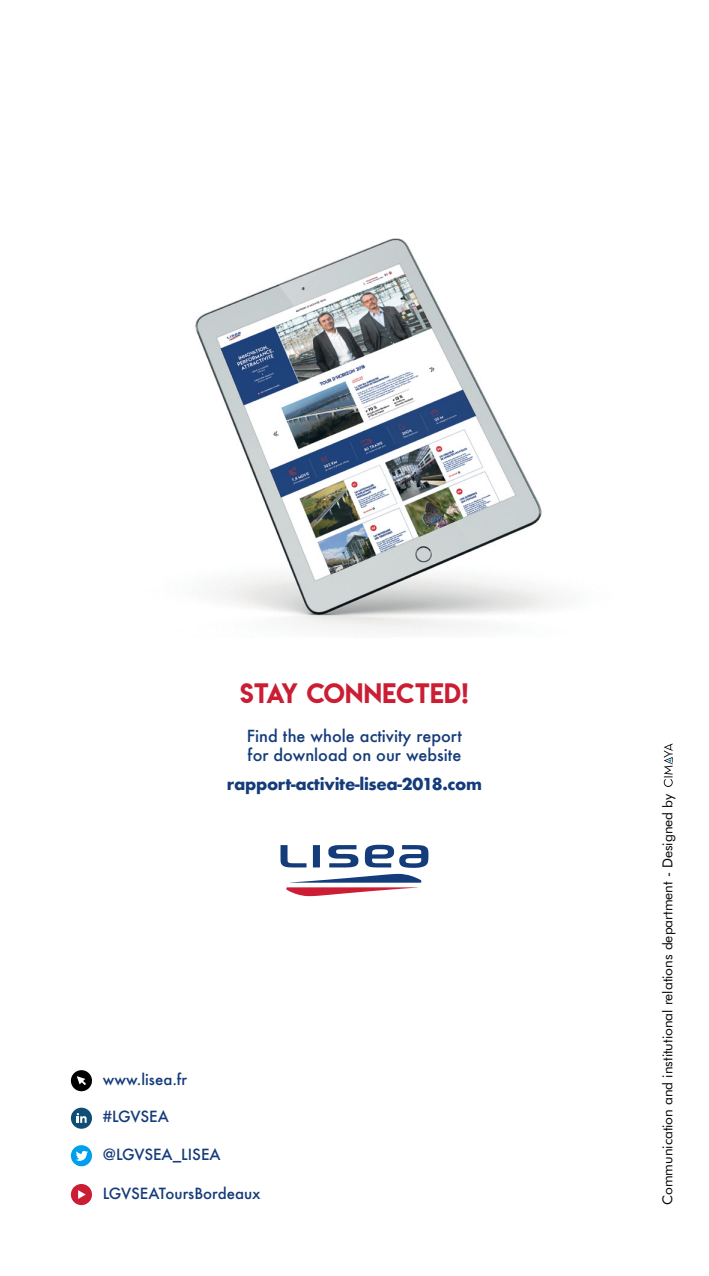
<style>
.page{position:relative;width:709px;height:1276px;background:#fff}
.page>*{position:absolute;margin:0;border:0;box-sizing:border-box;transform-origin:0 0}
.t1{font:25px "Lemon Milk";letter-spacing:.02em;color:#cb1d33}
.t2{font:500 16.25px/19.5px "Futura";color:#143b7a}
.t3{font:700 16px "Futura";letter-spacing:-.02em;color:#143b7a}
.t4{font:500 15px "Futura";color:#143b7a}
.t5{font:13.75px "Futura BT";color:#000}
</style>
<div class="page">
<img style="left:195px;top:238px;width:363px;height:393px">
<div style="left:71px;top:1145px;width:21px;height:21px;background:#009fee;border-radius:50%"></div>
<svg style="left:76px;top:1151px;width:12px;height:10px"></svg>
<div style="left:71px;top:1070px;width:21px;height:21px;background:#000;border-radius:50%"></div>
<svg style="left:77px;top:1076px;width:9px;height:9px"></svg>
<div style="left:71px;top:1184px;width:21px;height:21px;background:#cb1d33;border-radius:50%"></div>
<svg style="left:78px;top:1190px;width:8px;height:9px"></svg>
<div style="left:71px;top:1107px;width:21px;height:21px;background:#104c74;border-radius:50%"></div>
<svg style="left:77px;top:1113px;width:10px;height:9px"></svg>
<svg style="left:286px;top:874px;width:135px;height:22px"></svg>
<svg style="left:365px;top:844px;width:63px;height:24px"></svg>
<svg style="left:328px;top:845px;width:30px;height:22px"></svg>
<svg style="left:280px;top:845px;width:26px;height:22px"></svg>
<svg style="left:313px;top:845px;width:7px;height:22px"></svg>
<svg style="left:663px;top:743px;width:9px;height:44px"></svg>
<h1 class="t1" style="left:240px;top:675px;width:230px">STAY CONNECTED!</h1>
<p class="t2" style="left:247px;top:726px;width:217px">Find the whole activity report for download on our website</p>
<p class="t3" style="left:227px;top:772px;width:256px">rapport-activite-lisea-2018.com</p>
<p class="t4" style="left:103px;top:1069px;width:86px">www.lisea.fr</p>
<p class="t4" style="left:103px;top:1106px;width:67px">#LGVSEA</p>
<p class="t4" style="left:103px;top:1144px;width:119px">@LGVSEA_LISEA</p>
<p class="t4" style="left:103px;top:1182px;width:159px">LGVSEAToursBordeaux</p>
<p class="t5" style="left:659px;top:1205px;width:413px;rotate:-90deg">Communication and institutional relations department - Designed by</p>
</div>
